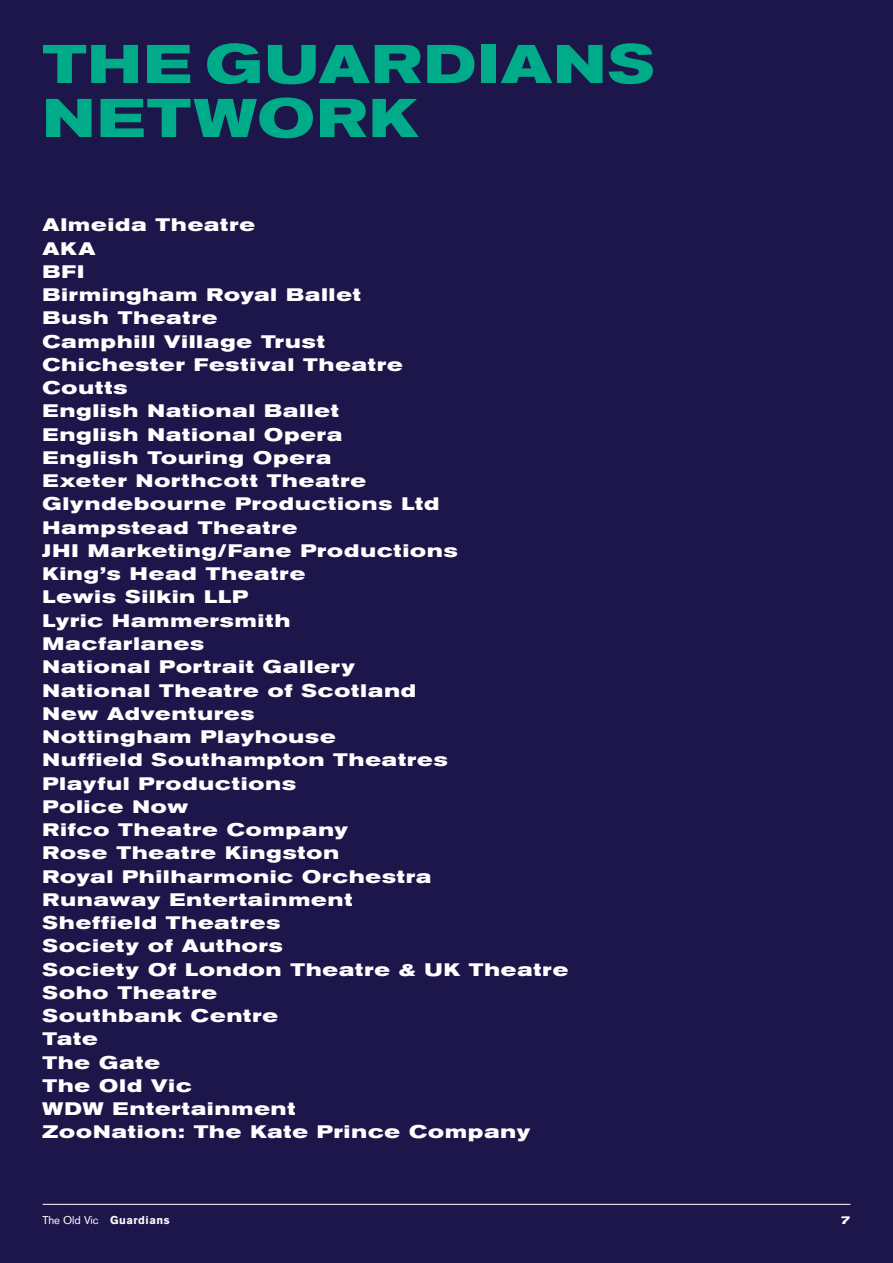
<style>
.page{position:relative;width:893px;height:1263px;background:#1c164a}
.page>*{position:absolute;margin:0;border:0;box-sizing:border-box;transform-origin:0 0}
._04_Type_Size_05{font:700 expanded 54px/54px "Akzidenz Grotesk BQ";letter-spacing:.03em;color:#00ab89;scale:1.06 1}
.Akzidenz{font:700 expanded 18px/23.2px "Akzidenz Grotesk BQ";letter-spacing:.06em;color:#fff;scale:1.06 1}
.t1{font:11.25px "Akzidenz Grotesk BQ";color:#fff}
.t2{font:700 expanded 11.25px "Akzidenz Grotesk BQ";color:#fff}
.s1{font-weight:700}
</style>
<div class="page">
<hr style="left:43px;top:1204px;width:807px;height:1px;background:#fff">
<p class="_04_Type_Size_05" style="left:43px;top:38px;width:579px">THE GUARDIANS<br>NETWORK</p>
<p class="Akzidenz" style="left:43px;top:214px;width:497px">Almeida Theatre<br>AKA<br>BFI<br>Birmingham Royal Ballet<br>Bush Theatre<br>Camphill Village Trust<br>Chichester Festival Theatre<br>Coutts<br>English National Ballet<br>English National Opera<br>English Touring Opera<br>Exeter Northcott Theatre<br>Glyndebourne Productions Ltd<br>Hampstead Theatre<br>JHI Marketing/Fane Productions<br>King’s Head Theatre<br>Lewis Silkin LLP<br>Lyric Hammersmith<br>Macfarlanes<br>National Portrait Gallery<br>National Theatre of Scotland<br>New Adventures<br>Nottingham Playhouse<br>Nuffield Southampton Theatres<br>Playful Productions<br>Police Now<br>Rifco Theatre Company<br>Rose Theatre Kingston<br>Royal Philharmonic Orchestra<br>Runaway Entertainment<br>Sheffield Theatres<br>Society of Authors<br>Society Of London Theatre &amp; UK Theatre<br>Soho Theatre<br>Southbank Centre<br>Tate<br>The Gate<br>The Old Vic<br>WDW Entertainment<br>ZooNation: The Kate Prince Company</p>
<p class="t1" style="left:43px;top:1213px;width:129px">The Old Vic <span class="s1">Guardians</span></p>
<p class="t2" style="left:841px;top:1213px;width:11px">7</p>
</div>
